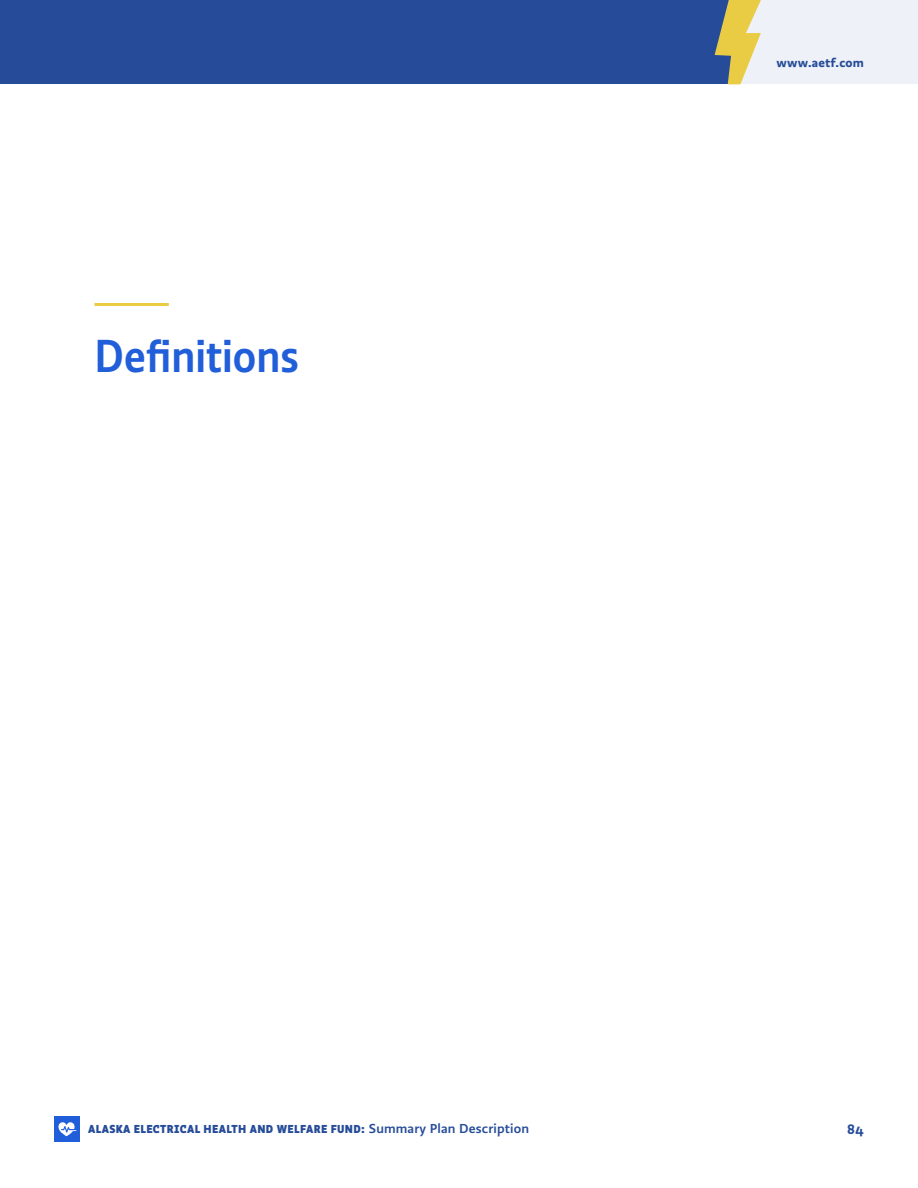
<style>
.page{position:relative;width:918px;height:1188px;background:#fff}
.page>*{position:absolute;margin:0;border:0;box-sizing:border-box;transform-origin:0 0}
.new_section_h{font:500 48px "Ratio Display";letter-spacing:.005em;color:#215ed9}
.t1{font:700 13.5px "Ratio";color:#264c99}
.t2{font:700 12.75px "Ratio";letter-spacing:.01em;color:#264c99}
.t3{font:800 12px "Ratio Display";letter-spacing:.03em;color:#264c99}
.s1{font-family:"Ratio";font-weight:500;font-size:13.5px}
</style>
<div class="page">
<div style="left:0;top:0;width:739px;height:84px;background:#264c99"></div>
<div style="left:739px;top:0;width:179px;height:84px;background:#eef1f7"></div>
<svg style="left:715px;top:0;width:46px;height:84px"></svg>
<hr style="left:94px;top:303px;width:75px;height:3px;background:#eacc44">
<div style="left:54px;top:1116px;width:26px;height:26px;background:#215ed9"></div>
<svg style="left:58px;top:1122px;width:18px;height:14px"></svg>
<p class="new_section_h" style="left:94px;top:328px;width:206px">Definitions</p>
<p class="t2" style="left:777px;top:55px;width:89px">www.aetf.com</p>
<p class="t3" style="left:88px;top:1121px;width:442px">ALASKA ELECTRICAL HEALTH AND WELFARE FUND: <span class="s1">Summary Plan Description</span></p>
<p class="t1" style="left:847px;top:1121px;width:18px">84</p>
</div>
